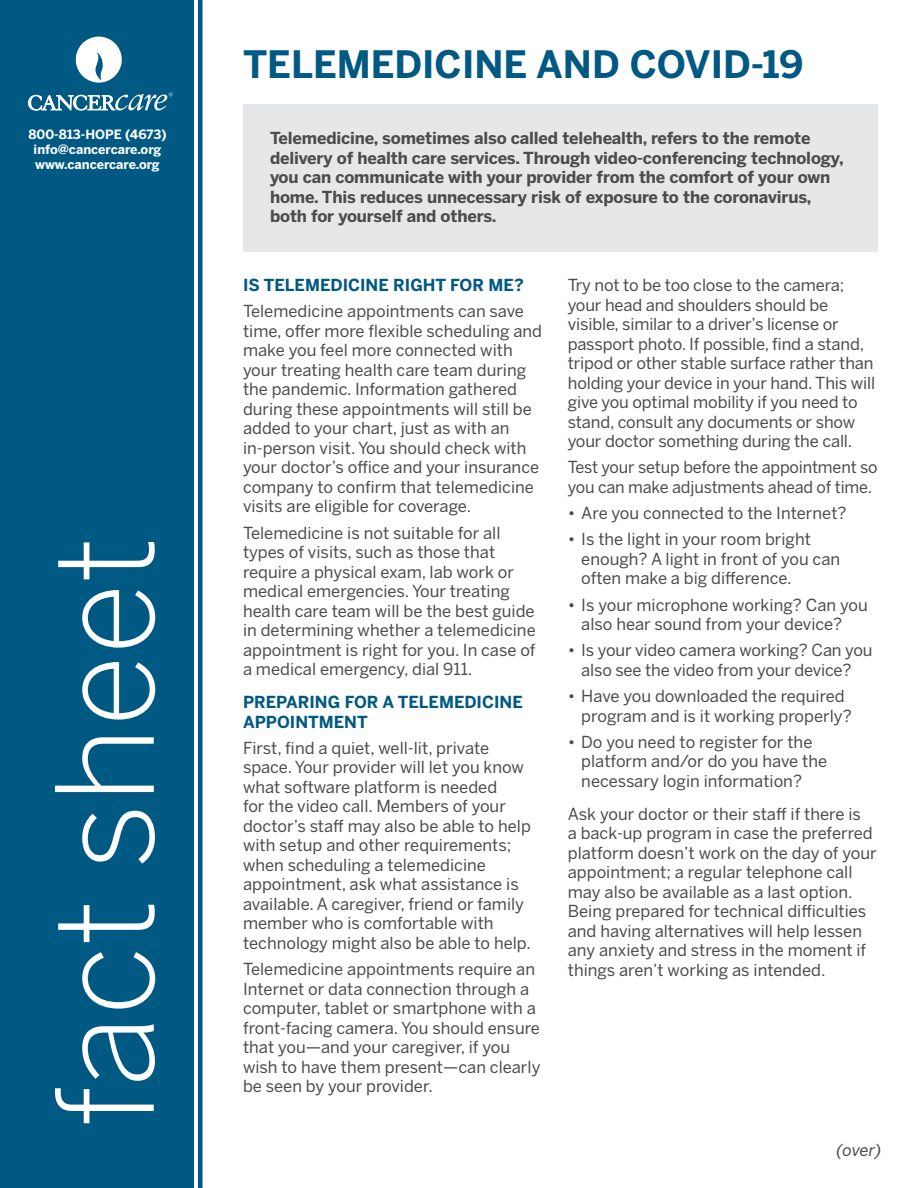
<style>
.page{position:relative;width:918px;height:1188px;background:#fff}
.page>*{position:absolute;margin:0;border:0;box-sizing:border-box;transform-origin:0 0}
.t1{font:300 133.5px "Benton Sans";color:#fff}
.t2{font:700 37.5px "Benton Sans";color:#005983}
.Leadder{font:16.5px/19.5px "Benton Sans";color:#4b4c4d}
.Main_Intro{font:700 16.5px/19.5px "Benton Sans";letter-spacing:-.01em;color:#4b4c4d}
.Leadder-2{font:700 16.5px/19.5px "Benton Sans";color:#005983}
.Leadder-3{font:italic 16.5px "Benton Sans";color:#4b4c4d}
.t3{font:700 12.75px "Benton Sans";color:#fff}
</style>
<div class="page">
<div style="left:0;top:0;width:193px;height:1188px;background:#005983"></div>
<hr style="left:198px;top:0;width:4px;height:1188px;background:#005983">
<div style="left:243px;top:104px;width:635px;height:148px;background:#e6e7e9"></div>
<svg style="left:75px;top:36px;width:47px;height:47px"></svg>
<svg style="left:28px;top:93px;width:144px;height:17px"></svg>
<p class="t3" style="left:28px;top:127px;width:140px">800-813-HOPE (4673)</p>
<p class="t3" style="left:34px;top:142px;width:129px">info@cancercare.org</p>
<p class="t3" style="left:35px;top:157px;width:126px">www.cancercare.org</p>
<p class="t1" style="left:27px;top:1127px;width:592px;rotate:-90deg">fact sheet</p>
<p class="t2" style="left:243px;top:42px;width:562px">TELEMEDICINE AND COVID-19</p>
<p class="Main_Intro" style="left:270px;top:128px;width:575px">Telemedicine, sometimes also called telehealth, refers to the remote delivery of health care services. Through video-conferencing technology, you can communicate with your provider from the comfort of your own home. This reduces unnecessary risk of exposure to the coronavirus, both for yourself and others.</p>
<p class="Leadder-2" style="left:243px;top:275px;width:282px">IS TELEMEDICINE RIGHT FOR ME?</p>
<p class="Leadder" style="left:243px;top:302px;width:301px">Telemedicine appointments can save time, offer more flexible scheduling and make you feel more connected with your treating health care team during the pandemic. Information gathered during these appointments will still be added to your chart, just as with an in-person visit. You should check with your doctor’s office and your insurance company to confirm that telemedicine visits are eligible for coverage.</p>
<p class="Leadder" style="left:243px;top:523px;width:294px">Telemedicine is not suitable for all types of visits, such as those that require a physical exam, lab work or medical emergencies. Your treating health care team will be the best guide in determining whether a telemedicine appointment is right for you. In case of a medical emergency, dial 911.</p>
<p class="Leadder-2" style="left:243px;top:692px;width:281px">PREPARING FOR A TELEMEDICINE<br>APPOINTMENT</p>
<p class="Leadder" style="left:243px;top:738px;width:289px">First, find a quiet, well-lit, private space. Your provider will let you know what software platform is needed<br>for the video call. Members of your doctor’s staff may also be able to help with setup and other requirements; when scheduling a telemedicine appointment, ask what assistance is available. A caregiver, friend or family member who is comfortable with technology might also be able to help.</p>
<p class="Leadder" style="left:243px;top:959px;width:299px">Telemedicine appointments require an Internet or data connection through a computer, tablet or smartphone with a front-facing camera. You should ensure that you—and your caregiver, if you wish to have them present—can clearly be seen by your provider.</p>
<p class="Leadder" style="left:568px;top:275px;width:309px">Try not to be too close to the camera; your head and shoulders should be visible, similar to a driver’s license or passport photo. If possible, find a stand, tripod or other stable surface rather than holding your device in your hand. This will give you optimal mobility if you need to stand, consult any documents or show your doctor something during the call.</p>
<p class="Leadder" style="left:568px;top:458px;width:311px">Test your setup before the appointment so you can make adjustments ahead of time.</p>
<p class="Leadder" style="left:568px;top:503px;width:280px">• Are you connected to the Internet?</p>
<p class="Leadder" style="left:581px;top:530px;width:260px;text-indent:-14px">• Is the light in your room bright enough? A light in front of you can often make a big difference.</p>
<p class="Leadder" style="left:581px;top:595px;width:288px;text-indent:-14px">• Is your microphone working? Can you also hear sound from your device?</p>
<p class="Leadder" style="left:568px;top:641px;width:306px;text-align:center">• Is your video camera working? Can you also see the video from your device?</p>
<p class="Leadder" style="left:581px;top:686px;width:272px;text-indent:-14px">• Have you downloaded the required program and is it working properly?</p>
<p class="Leadder" style="left:581px;top:732px;width:247px;text-indent:-14px">• Do you need to register for the platform and/or do you have the necessary login information?</p>
<p class="Leadder" style="left:568px;top:804px;width:310px">Ask your doctor or their staff if there is<br>a back-up program in case the preferred platform doesn’t work on the day of your appointment; a regular telephone call may also be available as a last option.<br>Being prepared for technical difficulties and having alternatives will help lessen any anxiety and stress in the moment if things aren’t working as intended.</p>
<p class="Leadder-3" style="left:836px;top:1140px;width:47px">(over)</p>
</div>
